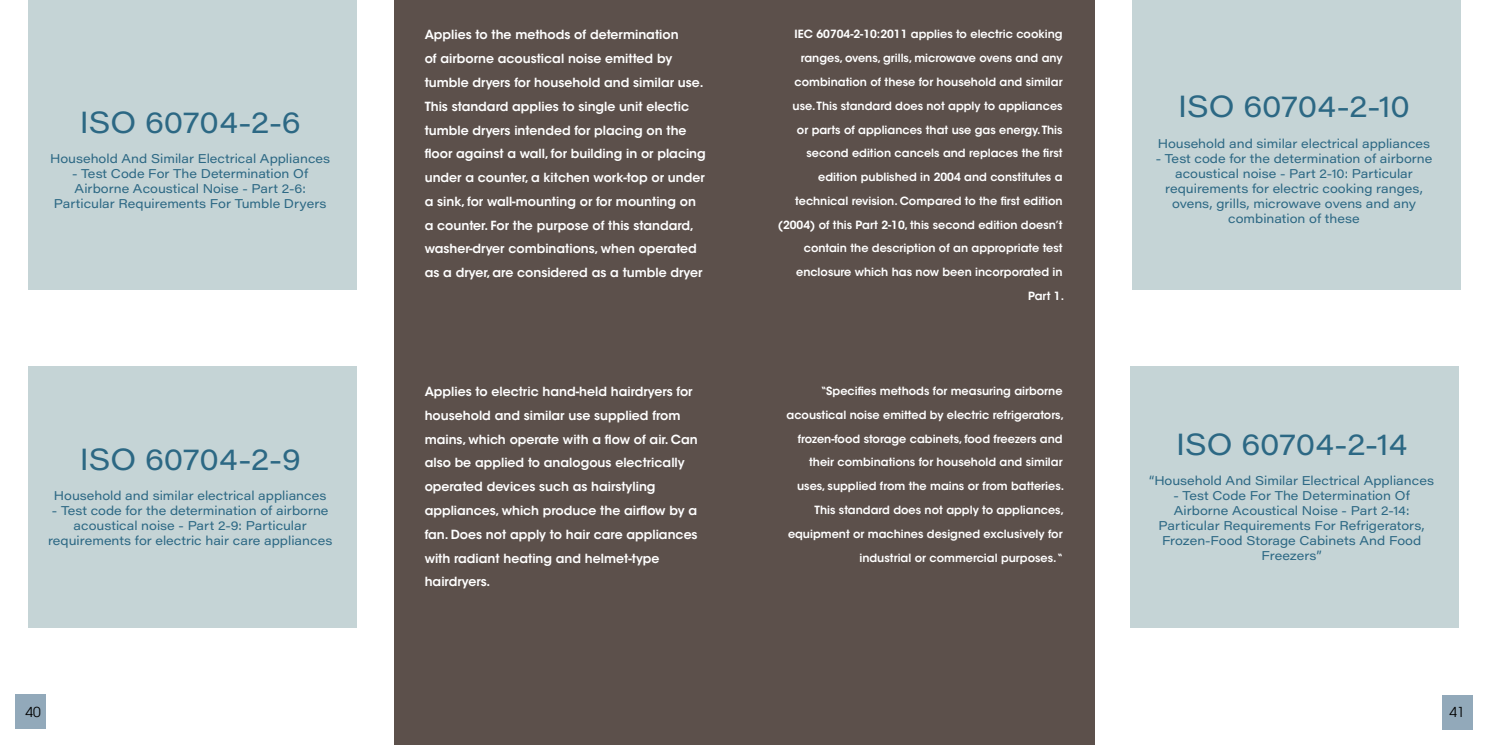
<style>
.page{position:relative;width:1489px;height:745px;background:#fff}
.page>*{position:absolute;margin:0;border:0;box-sizing:border-box;transform-origin:0 0}
.t1{font:30px "Acumin Pro Wide";color:#2c6884}
.t2{font:13.75px "Avant Garde";color:#000}
.t3{font:600 12.5px/23.8px "ITC Avant Garde Std";color:#fff}
.t4{font:12.5px/15px "Acumin Pro Wide";color:#2c6884;text-align:center}
.t5{font:600 11.25px/23.8px "ITC Avant Garde Std";color:#fff;text-align:right}
</style>
<div class="page">
<div style="left:28px;top:0;width:329px;height:289px;background:#c5d4d6"></div>
<div style="left:393px;top:0;width:351px;height:744px;background:#5c504b"></div>
<div style="left:744px;top:0;width:351px;height:744px;background:#5c504b"></div>
<div style="left:28px;top:365px;width:329px;height:261px;background:#c5d4d6"></div>
<div style="left:1132px;top:0;width:328px;height:289px;background:#c5d4d6"></div>
<div style="left:1129px;top:365px;width:328px;height:261px;background:#c5d4d6"></div>
<div style="left:15px;top:694px;width:31px;height:34px;background:#92a9ba"></div>
<div style="left:1442px;top:694px;width:30px;height:34px;background:#92a9ba"></div>
<h1 class="t1" style="left:80px;top:100px;width:222px">ISO 60704-2-6</h1>
<p class="t4" style="left:50px;top:150px;width:281px">Household And Similar Electrical Appliances</p>
<p class="t4" style="left:54px;top:165px;width:274px">- Test Code For The Determination Of<br>Airborne Acoustical Noise - Part 2-6:<br>Particular Requirements For Tumble Dryers</p>
<h1 class="t1" style="left:80px;top:437px;width:222px">ISO 60704-2-9</h1>
<p class="t4" style="left:54px;top:487px;width:274px">Household and similar electrical appliances</p>
<p class="t4" style="left:48px;top:502px;width:286px">- Test code for the determination of airborne acoustical noise - Part 2-9: Particular requirements for electric hair care appliances</p>
<p class="t3" style="left:424px;top:23px;width:282px">Applies to the methods of determination<br>of airborne acoustical noise emitted by tumble dryers for household and similar use.<br>This standard applies to single unit electic tumble dryers intended for placing on the floor against a wall, for building in or placing under a counter, a kitchen work-top or under a sink, for wall-mounting or for mounting on a counter. For the purpose of this standard, washer-dryer combinations, when operated as a dryer, are considered as a tumble dryer</p>
<p class="t3" style="left:424px;top:379px;width:274px">Applies to electric hand-held hairdryers for household and similar use supplied from mains, which operate with a flow of air. Can also be applied to analogous electrically operated devices such as hairstyling appliances, which produce the airflow by a fan. Does not apply to hair care appliances with radiant heating and helmet-type hairdryers.</p>
<p class="t5" style="left:777px;top:22px;width:288px">IEC 60704-2-10:2011 applies to electric cooking ranges, ovens, grills, microwave ovens and any combination of these for household and similar use. This standard does not apply to appliances<br>or parts of appliances that use gas energy. This second edition cancels and replaces the first edition published in 2004 and constitutes a technical revision. Compared to the first edition (2004) of this Part 2-10, this second edition doesn’t contain the description of an appropriate test enclosure which has now been incorporated in Part 1.</p>
<p class="t5" style="left:786px;top:379px;width:279px">“Specifies methods for measuring airborne acoustical noise emitted by electric refrigerators, frozen-food storage cabinets, food freezers and their combinations for household and similar uses, supplied from the mains or from batteries.<br>This standard does not apply to appliances, equipment or machines designed exclusively for industrial or commercial purposes.“</p>
<h1 class="t1" style="left:1177px;top:85px;width:233px">ISO 60704-2-10</h1>
<p class="t4" style="left:1157px;top:135px;width:274px">Household and similar electrical appliances</p>
<p class="t4" style="left:1155px;top:150px;width:278px">- Test code for the determination of airborne acoustical noise - Part 2-10: Particular requirements for electric cooking ranges, ovens, grills, microwave ovens and any combination of these</p>
<h1 class="t1" style="left:1175px;top:422px;width:233px">ISO 60704-2-14</h1>
<p class="t4" style="left:1149px;top:472px;width:286px">“Household And Similar Electrical Appliances</p>
<p class="t4" style="left:1158px;top:487px;width:267px">- Test Code For The Determination Of Airborne Acoustical Noise - Part 2-14:<br>Particular Requirements For Refrigerators, Frozen-Food Storage Cabinets And Food Freezers”</p>
<p class="t2" style="left:25px;top:703px;width:17px">40</p>
<p class="t2" style="left:1449px;top:703px;width:17px">41</p>
</div>
